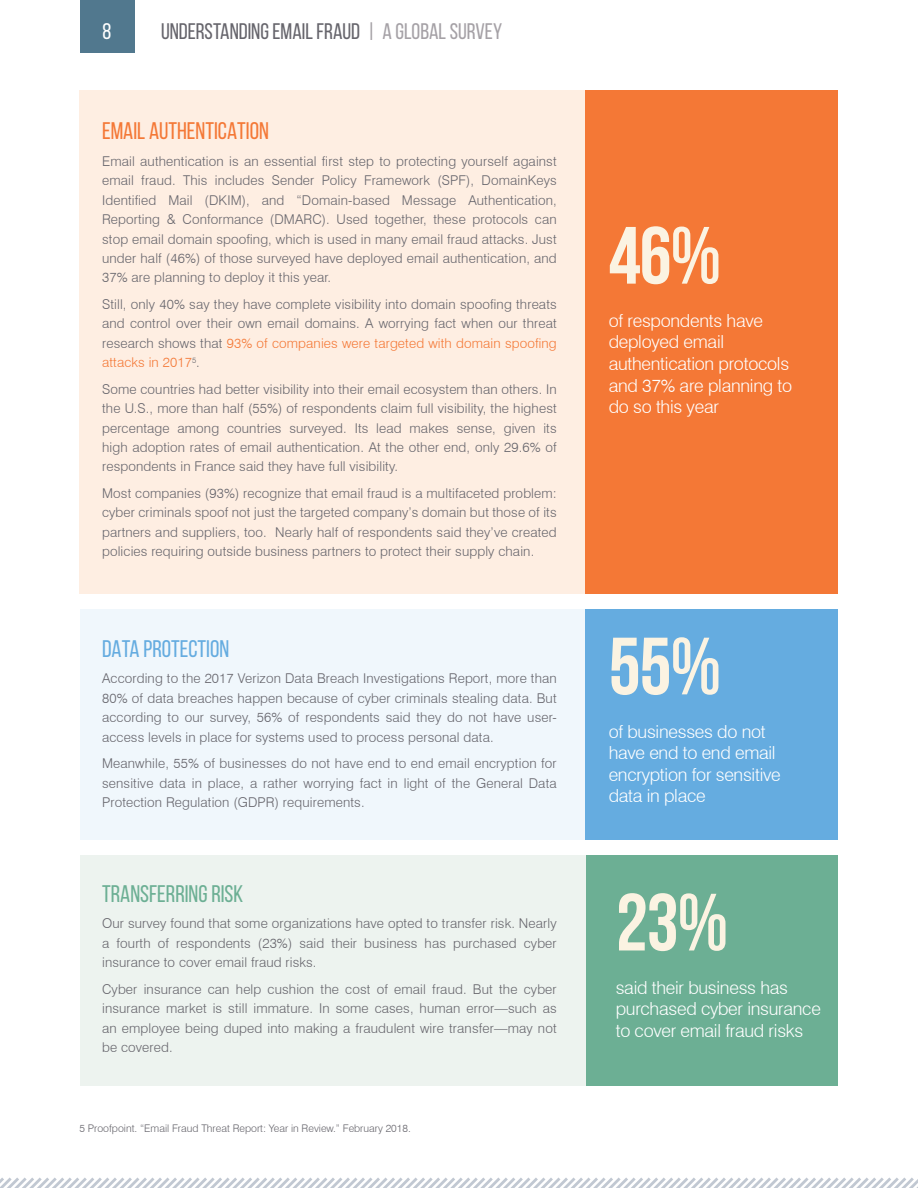
<style>
.page{position:relative;width:918px;height:1188px;background:#fff}
.page>*{position:absolute;margin:0;border:0;box-sizing:border-box;transform-origin:0 0}
.t1{font:700 81px "Bebas Neue";color:#fbf3e2}
.t2{font:24px "Bebas Neue";color:#f47836}
.t3{font:24px "Bebas Neue";color:#6caf94}
.t4{font:24px "Bebas Neue";color:#65ace0}
.t5{font:22.5px "Bebas Neue";color:#66656c}
.t6{font:22.5px "Bebas Neue";color:#fff}
.t7{font:300 18px/21.6px "Swiss 721 BT";letter-spacing:-.015em;color:#fff}
.t8{font:300 13.5px/19.5px "Swiss 721 BT";letter-spacing:.01em;color:#66656c;text-align:justify}
.t9{font:300 10.5px "Swiss 721 BT";color:#66656c}
.s1{color:#a5a1a6}
.s2{color:#f47836}
</style>
<div class="page">
<div style="left:80px;top:0;width:54px;height:53px;background:#51788e"></div>
<svg style="left:0;top:1177px;width:918px;height:11px"></svg>
<div style="left:586px;top:855px;width:252px;height:231px;background:#6caf94"></div>
<div style="left:80px;top:855px;width:506px;height:231px;background:#edf3ef"></div>
<div style="left:80px;top:610px;width:506px;height:230px;background:#f0f7fc"></div>
<div style="left:80px;top:91px;width:506px;height:503px;background:#feeee2"></div>
<div style="left:586px;top:91px;width:252px;height:503px;background:#f47836"></div>
<div style="left:586px;top:610px;width:252px;height:230px;background:#65ace0"></div>
<h3 class="t6" style="left:103px;top:19px;width:10px">8</h3>
<h3 class="t5" style="left:161px;top:19px;width:343px">UNDERSTANDING EMAIL FRAUD <span class="s1">| A GLOBAL SURVEY</span></h3>
<h2 class="t2" style="left:102px;top:118px;width:168px">EMAIL AUTHENTICATION</h2>
<p class="t8" style="left:102px;top:151px;width:456px">Email authentication is an essential first step to protecting yourself against email fraud. This includes Sender Policy Framework (SPF), DomainKeys Identified Mail (DKIM), and “Domain-based Message Authentication, Reporting &amp; Conformance (DMARC). Used together, these protocols can stop email domain spoofing, which is used in many email fraud attacks. Just under half (46%) of those surveyed have deployed email authentication, and 37% are planning to deploy it this year.</p>
<p class="t8" style="left:102px;top:294px;width:456px">Still, only 40% say they have complete visibility into domain spoofing threats and control over their own email domains. A worrying fact when our threat research shows that <span class="s2">93% of companies were targeted with domain spoofing attacks in 2017</span><sup>5</sup>.</p>
<p class="t8" style="left:102px;top:379px;width:456px">Some countries had better visibility into their email ecosystem than others. In the U.S., more than half (55%) of respondents claim full visibility, the highest percentage among countries surveyed. Its lead makes sense, given its high adoption rates of email authentication. At the other end, only 29.6% of respondents in France said they have full visibility.</p>
<p class="t8" style="left:102px;top:483px;width:456px">Most companies (93%) recognize that email fraud is a multifaceted problem: cyber criminals spoof not just the targeted company’s domain but those of its partners and suppliers, too. Nearly half of respondents said they’ve created policies requiring outside business partners to protect their supply chain.</p>
<h2 class="t4" style="left:102px;top:636px;width:129px">DATA PROTECTION</h2>
<p class="t8" style="left:102px;top:669px;width:456px">According to the 2017 Verizon Data Breach Investigations Report, more than 80% of data breaches happen because of cyber criminals stealing data. But according to our survey, 56% of respondents said they do not have user&shy;access levels in place for systems used to process personal data.</p>
<p class="t8" style="left:102px;top:753px;width:456px">Meanwhile, 55% of businesses do not have end to end email encryption for sensitive data in place, a rather worrying fact in light of the General Data Protection Regulation (GDPR) requirements.</p>
<h2 class="t3" style="left:102px;top:881px;width:143px">TRANSFERRING RISK</h2>
<p class="t8" style="left:102px;top:914px;width:456px">Our survey found that some organizations have opted to transfer risk. Nearly a fourth of respondents (23%) said their business has purchased cyber insurance to cover email fraud risks.</p>
<p class="t8" style="left:102px;top:979px;width:456px">Cyber insurance can help cushion the cost of email fraud. But the cyber insurance market is still immature. In some cases, human error—such as an employee being duped into making a fraudulent wire transfer—may not be covered.</p>
<p class="t9" style="left:80px;top:1122px;width:333px">5 Proofpoint. “Email Fraud Threat Report: Year in Review.” February 2018.</p>
<h1 class="t1" style="left:609px;top:211px;width:114px">46%</h1>
<h3 class="t7" style="left:609px;top:310px;width:185px">of respondents have deployed email authentication protocols and 37% are planning to do so this year</h3>
<h1 class="t1" style="left:609px;top:622px;width:114px">55%</h1>
<h3 class="t7" style="left:609px;top:720px;width:174px">of businesses do not have end to end email encryption for sensitive data in place</h3>
<h1 class="t1" style="left:616px;top:878px;width:114px">23%</h1>
<h3 class="t7" style="left:616px;top:976px;width:207px">said their business has purchased cyber insurance to cover email fraud risks</h3>
</div>
